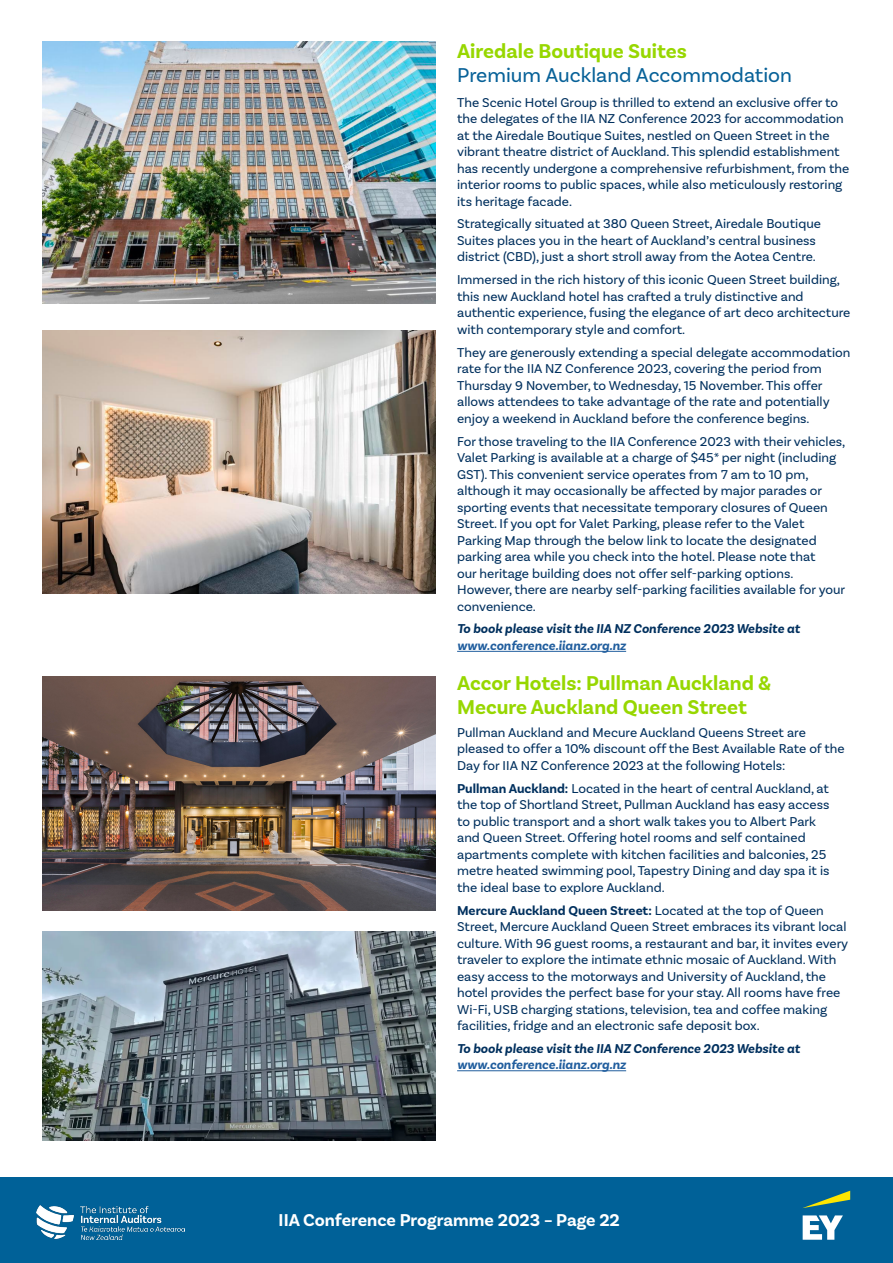
<style>
.page{position:relative;width:893px;height:1263px;background:#fff}
.page>*{position:absolute;margin:0;border:0;box-sizing:border-box;transform-origin:0 0}
.t1{font:700 21px/24px "Basic Sans";color:#97d700}
.t2{font:21px "Basic Sans";color:#076198}
.t3{font:700 18px "Basic Sans";color:#fff}
.t4{font:13.5px/16.5px "Basic Sans";color:#00305e}
.t5{font:italic 700 13.5px "Basic Sans";color:#00305e}
.t6{font:italic 700 13.5px "Basic Sans";color:#215e9e}
.s1{font-weight:700}
</style>
<div class="page">
<div style="left:0;top:1178px;width:893px;height:85px;background:#006198"></div>
<img style="left:37px;top:1206px;width:147px;height:33px">
<svg style="left:803px;top:1215px;width:40px;height:25px"></svg>
<svg style="left:803px;top:1191px;width:47px;height:17px"></svg>
<hr style="left:457px;top:651px;width:169px;height:1px;background:#215e9e">
<img style="left:43px;top:42px;width:393px;height:262px">
<img style="left:43px;top:331px;width:393px;height:263px">
<hr style="left:457px;top:1070px;width:169px;height:1px;background:#215e9e">
<img style="left:43px;top:931px;width:393px;height:209px">
<img style="left:43px;top:676px;width:393px;height:234px">
<h1 class="t1" style="left:457px;top:39px;width:231px">Airedale Boutique Suites</h1>
<h1 class="t2" style="left:457px;top:62px;width:336px">Premium Auckland Accommodation</h1>
<p class="t4" style="left:457px;top:94px;width:394px">The Scenic Hotel Group is thrilled to extend an exclusive offer to the delegates of the IIA NZ Conference 2023 for accommodation at the Airedale Boutique Suites, nestled on Queen Street in the vibrant theatre district of Auckland. This splendid establishment has recently undergone a comprehensive refurbishment, from the interior rooms to public spaces, while also meticulously restoring its heritage facade.</p>
<p class="t4" style="left:457px;top:216px;width:365px">Strategically situated at 380 Queen Street, Airedale Boutique<br>Suites places you in the heart of Auckland’s central business district (CBD), just a short stroll away from the Aotea Centre.</p>
<p class="t4" style="left:457px;top:271px;width:395px">Immersed in the rich history of this iconic Queen Street building, this new Auckland hotel has crafted a truly distinctive and authentic experience, fusing the elegance of art deco architecture with contemporary style and comfort.</p>
<p class="t4" style="left:457px;top:344px;width:395px">They are generously extending a special delegate accommodation rate for the IIA NZ Conference 2023, covering the period from Thursday 9 November, to Wednesday, 15 November. This offer allows attendees to take advantage of the rate and potentially enjoy a weekend in Auckland before the conference begins.</p>
<p class="t4" style="left:457px;top:433px;width:390px">For those traveling to the IIA Conference 2023 with their vehicles, Valet Parking is available at a charge of $45* per night (including GST). This convenient service operates from 7 am to 10 pm, although it may occasionally be affected by major parades or sporting events that necessitate temporary closures of Queen Street. If you opt for Valet Parking, please refer to the Valet Parking Map through the below link to locate the designated parking area while you check into the hotel. Please note that<br>our heritage building does not offer self-parking options.<br>However, there are nearby self-parking facilities available for your convenience.</p>
<p class="t5" style="left:457px;top:621px;width:344px">To book please visit the IIA NZ Conference 2023 Website at</p>
<p class="t6" style="left:457px;top:637px;width:171px">www.conference.iianz.org.nz</p>
<h1 class="t1" style="left:457px;top:671px;width:315px">Accor Hotels: Pullman Auckland &amp;<br>Mecure Auckland Queen Street</h1>
<p class="t4" style="left:457px;top:724px;width:389px">Pullman Auckland and Mecure Auckland Queens Street are pleased to offer a 10% discount off the Best Available Rate of the<br>Day for IIA NZ Conference 2023 at the following Hotels:</p>
<p class="t4" style="left:457px;top:780px;width:374px"><span class="s1">Pullman Auckland:</span> Located in the heart of central Auckland, at the top of Shortland Street, Pullman Auckland has easy access to public transport and a short walk takes you to Albert Park and Queen Street. Offering hotel rooms and self contained apartments complete with kitchen facilities and balconies, 25 metre heated swimming pool, Tapestry Dining and day spa it is the ideal base to explore Auckland.</p>
<p class="t4" style="left:457px;top:902px;width:393px"><span class="s1">Mercure Auckland Queen Street:</span> Located at the top of Queen Street, Mercure Auckland Queen Street embraces its vibrant local culture. With 96 guest rooms, a restaurant and bar, it invites every traveler to explore the intimate ethnic mosaic of Auckland. With easy access to the motorways and University of Auckland, the hotel provides the perfect base for your stay. All rooms have free Wi-Fi, USB charging stations, television, tea and coffee making facilities, fridge and an electronic safe deposit box.</p>
<p class="t5" style="left:457px;top:1040px;width:344px">To book please visit the IIA NZ Conference 2023 Website at</p>
<p class="t6" style="left:457px;top:1057px;width:171px">www.conference.iianz.org.nz</p>
<h2 class="t3" style="left:279px;top:1208px;width:343px">IIA Conference Programme 2023 – Page 22</h2>
</div>
